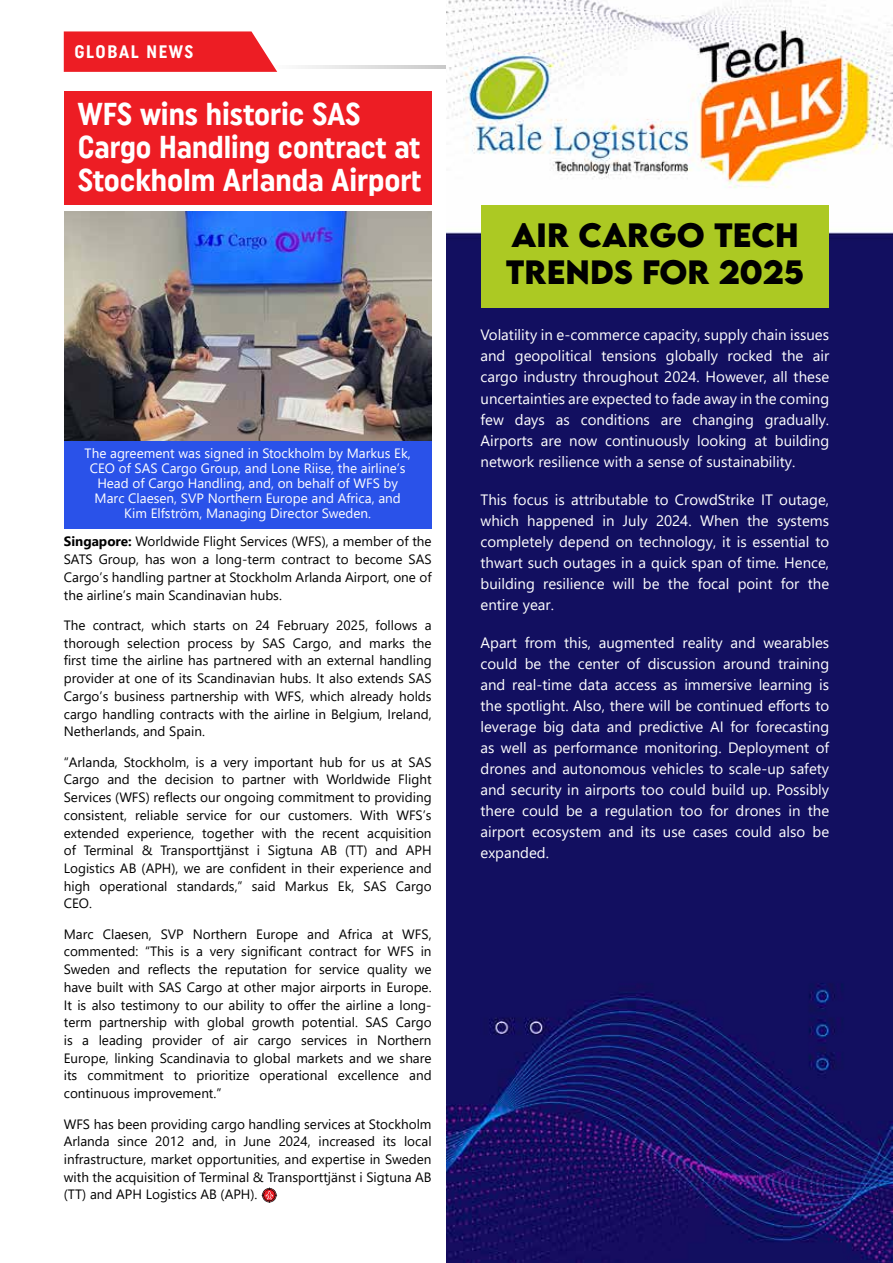
<style>
.page{position:relative;width:893px;height:1263px;background:#fff}
.page>*{position:absolute;margin:0;border:0;box-sizing:border-box;transform-origin:0 0}
.t1{font:31.5px/33px "Uniform Condensed 4";color:#fff}
.t2{font:700 30px/37.5px "LEMONMILK";color:#000}
.t3{font:18px "Uniform Condensed 4";letter-spacing:.09em;color:#fff}
.t4{font:15px/21px "Segoe UI";color:#fff;text-align:justify}
.t5{font:13.5px/17.7px "Segoe UI";color:#000;text-align:justify}
.t6{font:13.5px/15px "Segoe UI";color:#fff;text-align:center}
.s1{font-weight:700}
</style>
<div class="page">
<div style="left:64px;top:440px;width:368px;height:89px;background:#2a52e9"></div>
<svg style="left:64px;top:31px;width:213px;height:41px;background:#ee2d33"></svg>
<img style="left:447px;top:0;width:446px;height:1263px">
<div style="left:481px;top:205px;width:347px;height:102px;background:#acc923"></div>
<svg style="left:261px;top:1187px;width:16px;height:16px"></svg>
<div style="left:65px;top:91px;width:367px;height:114px;background:#ed1d24"></div>
<img style="left:65px;top:212px;width:367px;height:228px">
<h3 class="t3" style="left:74px;top:41px;width:120px">GLOBAL NEWS</h3>
<h1 class="t1" style="left:78px;top:97px;width:345px">WFS wins historic SAS<br>Cargo Handling contract at<br>Stockholm Arlanda Airport</h1>
<p class="t6" style="left:85px;top:444px;width:328px">The agreement was signed in Stockholm by Markus Ek, CEO of SAS Cargo Group, and Lone Riise, the airline’s Head of Cargo Handling, and, on behalf of WFS by Marc Claesen, SVP Northern Europe and Africa, and Kim Elfström, Managing Director Sweden.</p>
<p class="t5" style="left:64px;top:532px;width:369px"><span class="s1">Singapore:</span> Worldwide Flight Services (WFS), a member of the SATS Group, has won a long-term contract to become SAS Cargo’s handling partner at Stockholm Arlanda Airport, one of the airline’s main Scandinavian hubs.</p>
<p class="t5" style="left:64px;top:615px;width:369px">The contract, which starts on 24 February 2025, follows a thorough selection process by SAS Cargo, and marks the first time the airline has partnered with an external handling provider at one of its Scandinavian hubs. It also extends SAS Cargo’s business partnership with WFS, which already holds cargo handling contracts with the airline in Belgium, Ireland, Netherlands, and Spain.</p>
<p class="t5" style="left:64px;top:752px;width:369px">“Arlanda, Stockholm, is a very important hub for us at SAS Cargo and the decision to partner with Worldwide Flight Services (WFS) reflects our ongoing commitment to providing consistent, reliable service for our customers. With WFS’s extended experience, together with the recent acquisition of Terminal &amp; Transporttjänst i Sigtuna AB (TT) and APH Logistics AB (APH), we are confident in their experience and high operational standards,” said Markus Ek, SAS Cargo CEO.</p>
<p class="t5" style="left:64px;top:924px;width:369px">Marc Claesen, SVP Northern Europe and Africa at WFS, commented: “This is a very significant contract for WFS in Sweden and reflects the reputation for service quality we have built with SAS Cargo at other major airports in Europe.<br>It is also testimony to our ability to offer the airline a long&shy;term partnership with global growth potential. SAS Cargo is a leading provider of air cargo services in Northern Europe, linking Scandinavia to global markets and we share its commitment to prioritize operational excellence and continuous improvement.”</p>
<p class="t5" style="left:64px;top:1114px;width:369px">WFS has been providing cargo handling services at Stockholm Arlanda since 2012 and, in June 2024, increased its local infrastructure, market opportunities, and expertise in Sweden with the acquisition of Terminal &amp; Transporttjänst i Sigtuna AB (TT) and APH Logistics AB (APH).</p>
<h2 class="t2" style="left:506px;top:216px;width:300px">AIR CARGO TECH<br>TRENDS FOR 2025</h2>
<p class="t4" style="left:480px;top:323px;width:350px">Volatility in e-commerce capacity, supply chain issues and geopolitical tensions globally rocked the air cargo industry throughout 2024. However, all these uncertainties are expected to fade away in the coming few days as conditions are changing gradually.<br>Airports are now continuously looking at building network resilience with a sense of sustainability.</p>
<p class="t4" style="left:480px;top:487px;width:350px">This focus is attributable to CrowdStrike IT outage, which happened in July 2024. When the systems completely depend on technology, it is essential to thwart such outages in a quick span of time. Hence, building resilience will be the focal point for the entire year.</p>
<p class="t4" style="left:480px;top:630px;width:350px">Apart from this, augmented reality and wearables could be the center of discussion around training and real-time data access as immersive learning is the spotlight. Also, there will be continued efforts to leverage big data and predictive AI for forecasting as well as performance monitoring. Deployment of drones and autonomous vehicles to scale-up safety and security in airports too could build up. Possibly there could be a regulation too for drones in the airport ecosystem and its use cases could also be expanded.</p>
</div>
